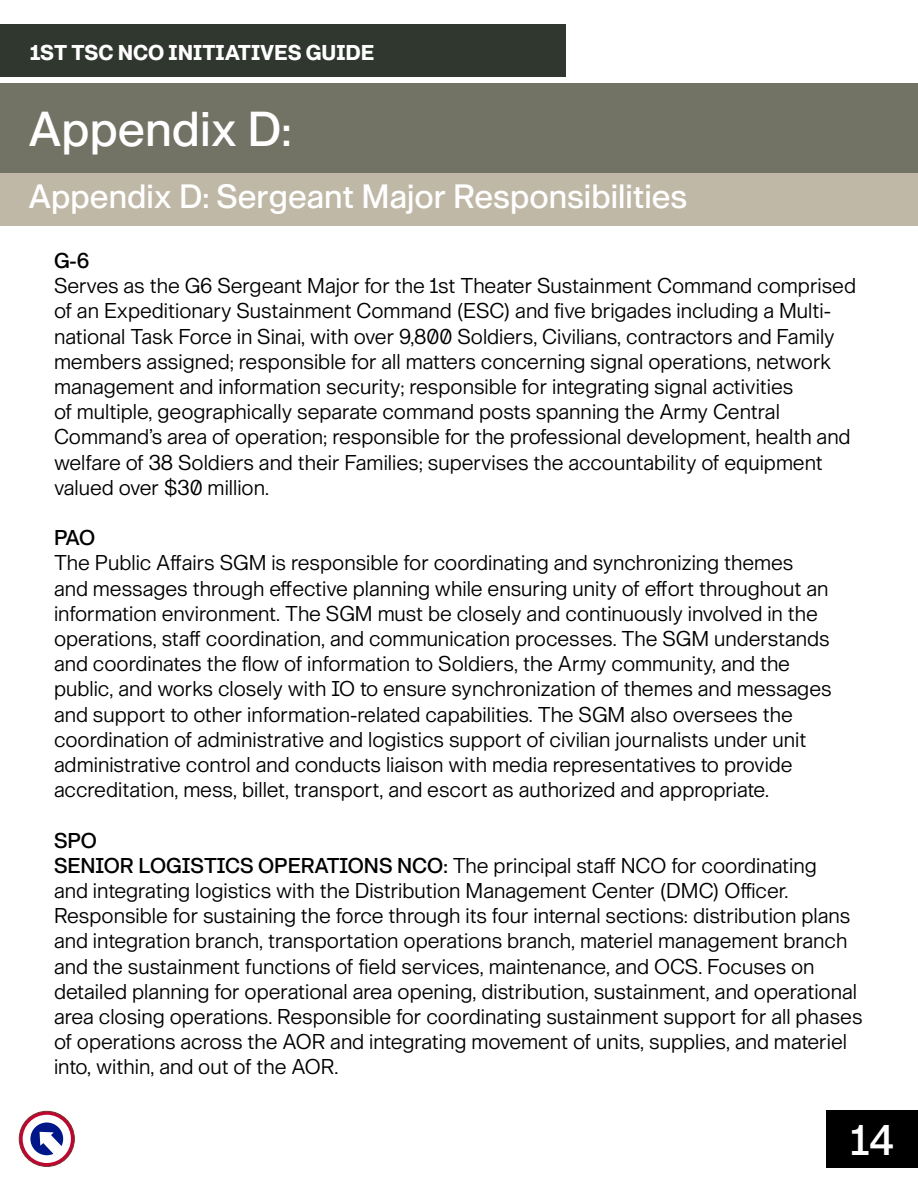
<style>
.page{position:relative;width:918px;height:1188px;background:#fff}
.page>*{position:absolute;margin:0;border:0;box-sizing:border-box;transform-origin:0 0}
.t1{font:48px "G.I. 530";color:#fff}
.t2{font:42px "G.I. 530";color:#fff}
.t3{font:33px "G.I. 530";color:#fff}
.t4{font:21px/25.2px "G.I. 400";color:#000}
.t5{font:21px "G.I. 750";color:#fff}
.t6{font:21px "G.I. 530";letter-spacing:-.02em;color:#000}
.s1{font-family:"G.I. 530"}
</style>
<div class="page">
<div style="left:0;top:168px;width:918px;height:58px;background:#c0b8a6"></div>
<div style="left:0;top:24px;width:565px;height:52px;background:#2f372f"></div>
<div style="left:0;top:83px;width:918px;height:90px;background:#737365"></div>
<div style="left:826px;top:1110px;width:92px;height:58px;background:#000"></div>
<svg style="left:19px;top:1111px;width:55px;height:55px"></svg>
<div style="left:19px;top:1111px;width:55px;height:56px;border:1px solid #792e2f;border-radius:50%"></div>
<div style="left:23px;top:1115px;width:48px;height:48px;background:#fff;border-radius:50%"></div>
<svg style="left:30px;top:1123px;width:33px;height:32px"></svg>
<p class="t5" style="left:30px;top:39px;width:346px">1ST TSC NCO INITIATIVES GUIDE</p>
<h1 class="t1" style="left:28px;top:98px;width:265px">Appendix D:</h1>
<h3 class="t3" style="left:28px;top:175px;width:660px">Appendix D: Sergeant Major Responsibilities</h3>
<p class="t6" style="left:54px;top:247px;width:37px">G-6</p>
<p class="t4" style="left:54px;top:273px;width:804px">Serves as the G6 Sergeant Major for the 1st Theater Sustainment Command comprised of an Expeditionary Sustainment Command (ESC) and five brigades including a Multi&shy;national Task Force in Sinai, with over 9,800 Soldiers, Civilians, contractors and Family members assigned; responsible for all matters concerning signal operations, network management and information security; responsible for integrating signal activities<br>of multiple, geographically separate command posts spanning the Army Central Command’s area of operation; responsible for the professional development, health and welfare of 38 Soldiers and their Families; supervises the accountability of equipment valued over $30 million.</p>
<p class="t6" style="left:54px;top:524px;width:43px">PAO</p>
<p class="t4" style="left:54px;top:550px;width:779px">The Public Affairs SGM is responsible for coordinating and synchronizing themes and messages through effective planning while ensuring unity of effort throughout an information environment. The SGM must be closely and continuously involved in the operations, staff coordination, and communication processes. The SGM understands and coordinates the flow of information to Soldiers, the Army community, and the public, and works closely with IO to ensure synchronization of themes and messages and support to other information-related capabilities. The SGM also oversees the coordination of administrative and logistics support of civilian journalists under unit administrative control and conducts liaison with media representatives to provide accreditation, mess, billet, transport, and escort as authorized and appropriate.</p>
<p class="t6" style="left:54px;top:827px;width:45px">SPO</p>
<p class="t4" style="left:54px;top:852px;width:810px"><span class="s1">SENIOR LOGISTICS OPERATIONS NCO:</span> The principal staff NCO for coordinating<br>and integrating logistics with the Distribution Management Center (DMC) Officer.<br>Responsible for sustaining the force through its four internal sections: distribution plans and integration branch, transportation operations branch, materiel management branch and the sustainment functions of field services, maintenance, and OCS. Focuses on detailed planning for operational area opening, distribution, sustainment, and operational area closing operations. Responsible for coordinating sustainment support for all phases of operations across the AOR and integrating movement of units, supplies, and materiel into, within, and out of the AOR.</p>
<h2 class="t2" style="left:851px;top:1114px;width:45px">14</h2>
</div>
